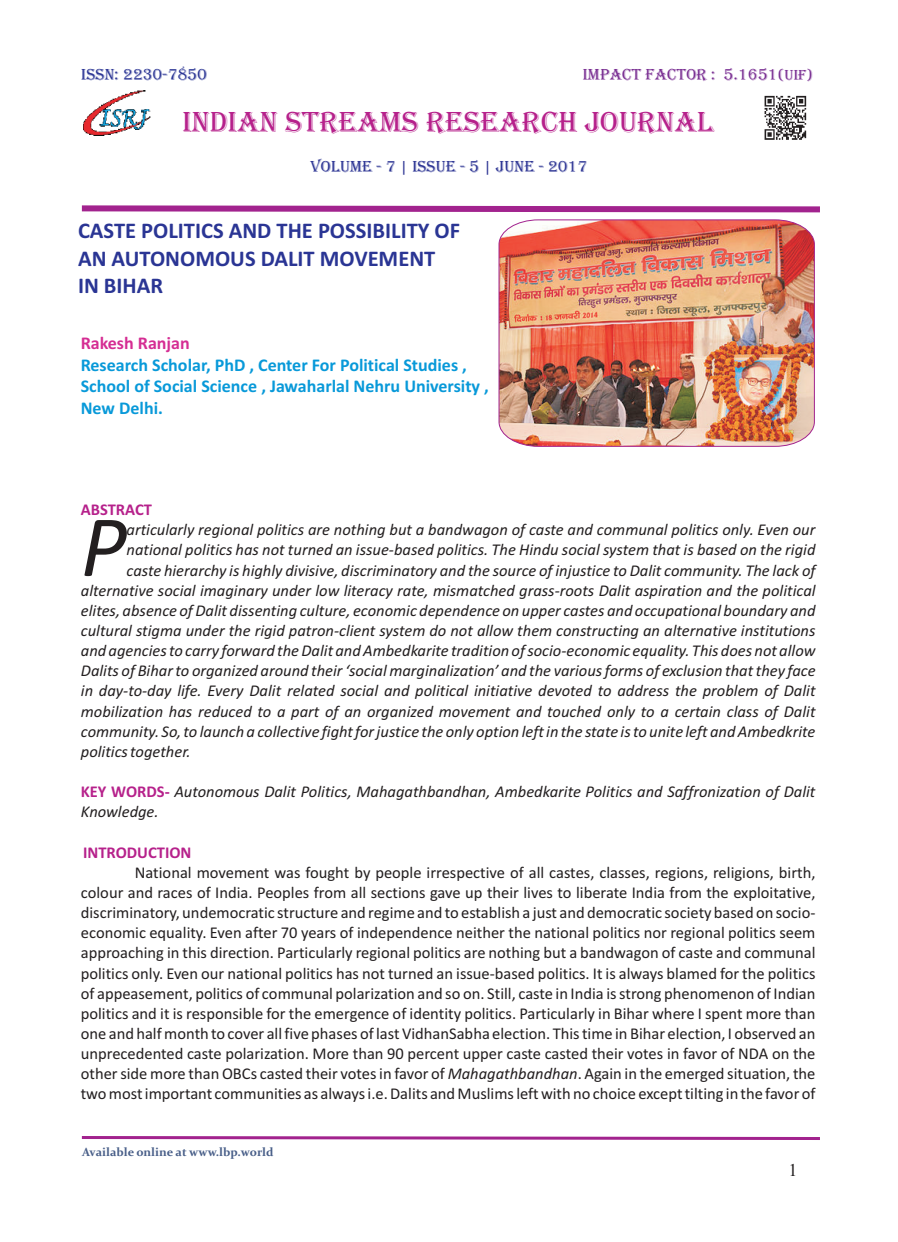
<style>
.page{position:relative;width:898px;height:1242px;background:#fff}
.page>*{position:absolute;margin:0;border:0;box-sizing:border-box;transform-origin:0 0}
.t1{font:italic 88.2px "Calibri";color:#231f20}
.t2{font:30px "Algerian";color:#b6218b}
.t3{font:700 22.5px/27.5px "Calibri";color:#2a3594}
.t4{font:700 18px/21.9px "Calibri";color:#0899d9}
.t5{font:700 18px "Calibri";color:#d52d93}
.t6{font:18px "Times New Roman";color:#231f20}
.t7{font:italic 16.5px "Calibri";color:#231f20}
.t8{font:16.5px/20.1px "Calibri";color:#231f20;text-align:justify}
.t9{font:16.5px "Algerian";color:#2d3594}
.t10{font:16.5px "Algerian";color:#792e92}
.t11{font:700 16.5px "Calibri";color:#b6218b}
.t12{font:16.5px "Algerian";color:#2c3695}
.t13{font:700 12px "Constantia";color:#485e88}
.s1{font-size:15px}
.s2{font-weight:700;font-style:normal;color:#b6218b}
.s3{font-style:italic}
</style>
<div class="page">
<svg style="left:81px;top:1136px;width:739px;height:4px;background:#b859a9"></svg>
<img style="left:498px;top:219px;width:316px;height:228px">
<svg style="left:81px;top:205px;width:739px;height:8px;background:#b95aaa"></svg>
<img style="left:764px;top:95px;width:43px;height:45px">
<img style="left:83px;top:90px;width:68px;height:45px">
<p class="t12" style="left:81px;top:66px;width:127px">ISSN: 2230-7850</p>
<p class="t10" style="left:582px;top:66px;width:232px">IMPACT FACTOR : 5.1651<span class="s1">(UIF)</span></p>
<h2 class="t2" style="left:182px;top:106px;width:532px">INDIAN STREAMS RESEARCH JOURNAL</h2>
<p class="t9" style="left:310px;top:157px;width:278px">VOLUME - 7 | ISSUE - 5 | JUNE - 2017</p>
<h3 class="t3" style="left:78px;top:219px;width:383px">CASTE POLITICS AND THE POSSIBILITY OF<br>AN AUTONOMOUS DALIT MOVEMENT<br>IN BIHAR</h3>
<p class="t5" style="left:81px;top:335px;width:110px">Rakesh Ranjan</p>
<p class="t4" style="left:81px;top:355px;width:409px">Research Scholar, PhD , Center For Political Studies ,<br>School of Social Science , Jawaharlal Nehru University ,<br>New Delhi.</p>
<p class="t11" style="left:81px;top:503px;width:73px">ABSTRACT</p>
<h1 class="t1" style="left:81px;top:509px;width:47px">P</h1>
<p class="t7" style="left:126px;top:523px;width:690px">articularly regional politics are nothing but a bandwagon of caste and communal politics only. Even our</p>
<p class="t7" style="left:126px;top:543px;width:690px">national politics has not turned an issue-based politics. The Hindu social system that is based on the rigid</p>
<p class="t7" style="left:126px;top:563px;width:690px">caste hierarchy is highly divisive, discriminatory and the source of injustice to Dalit community. The lack of</p>
<p class="t7" style="left:81px;top:583px;width:736px">alternative social imaginary under low literacy rate, mismatched grass-roots Dalit aspiration and the political</p>
<p class="t7" style="left:81px;top:603px;width:735px">elites, absence of Dalit dissenting culture, economic dependence on upper castes and occupational boundary and</p>
<p class="t7" style="left:81px;top:623px;width:735px">cultural stigma under the rigid patron-client system do not allow them constructing an alternative institutions</p>
<p class="t7" style="left:81px;top:644px;width:736px">and agencies to carry forward the Dalit and Ambedkarite tradition of socio-economic equality. This does not allow</p>
<p class="t7" style="left:81px;top:664px;width:736px">Dalits of Bihar to organized around their ‘social marginalization’ and the various forms of exclusion that they face</p>
<p class="t7" style="left:81px;top:684px;width:735px">in day-to-day life. Every Dalit related social and political initiative devoted to address the problem of Dalit</p>
<p class="t7" style="left:81px;top:704px;width:735px">mobilization has reduced to a part of an organized movement and touched only to a certain class of Dalit</p>
<p class="t7" style="left:81px;top:724px;width:735px">community. So, to launch a collective fight for justice the only option left in the state is to unite left and Ambedkrite</p>
<p class="t7" style="left:81px;top:744px;width:111px">politics together.</p>
<p class="t7" style="left:81px;top:785px;width:735px"><span class="s2">KEY WORDS-</span> Autonomous Dalit Politics, Mahagathbandhan, Ambedkarite Politics and Saffronization of Dalit</p>
<p class="t7" style="left:81px;top:805px;width:79px">Knowledge.</p>
<p class="t11" style="left:83px;top:845px;width:110px">INTRODUCTION</p>
<p class="t8" style="left:81px;top:863px;width:736px;text-indent:54px">National movement was fought by people irrespective of all castes, classes, regions, religions, birth, colour and races of India. Peoples from all sections gave up their lives to liberate India from the exploitative, discriminatory, undemocratic structure and regime and to establish a just and democratic society based on socio&shy;economic equality. Even after 70 years of independence neither the national politics nor regional politics seem approaching in this direction. Particularly regional politics are nothing but a bandwagon of caste and communal politics only. Even our national politics has not turned an issue-based politics. It is always blamed for the politics of appeasement, politics of communal polarization and so on. Still, caste in India is strong phenomenon of Indian politics and it is responsible for the emergence of identity politics. Particularly in Bihar where I spent more than one and half month to cover all five phases of last VidhanSabha election. This time in Bihar election, I observed an unprecedented caste polarization. More than 90 percent upper caste casted their votes in favor of NDA on the other side more than OBCs casted their votes in favor of <span class="s3">Mahagathbandhan</span>. Again in the emerged situation, the two most important communities as always i.e. Dalits and Muslims left with no choice except tilting in the favor of</p>
<p class="t13" style="left:82px;top:1147px;width:193px">Available online at www.lbp.world</p>
<p class="t6" style="left:788px;top:1164px;width:10px">1</p>
</div>
